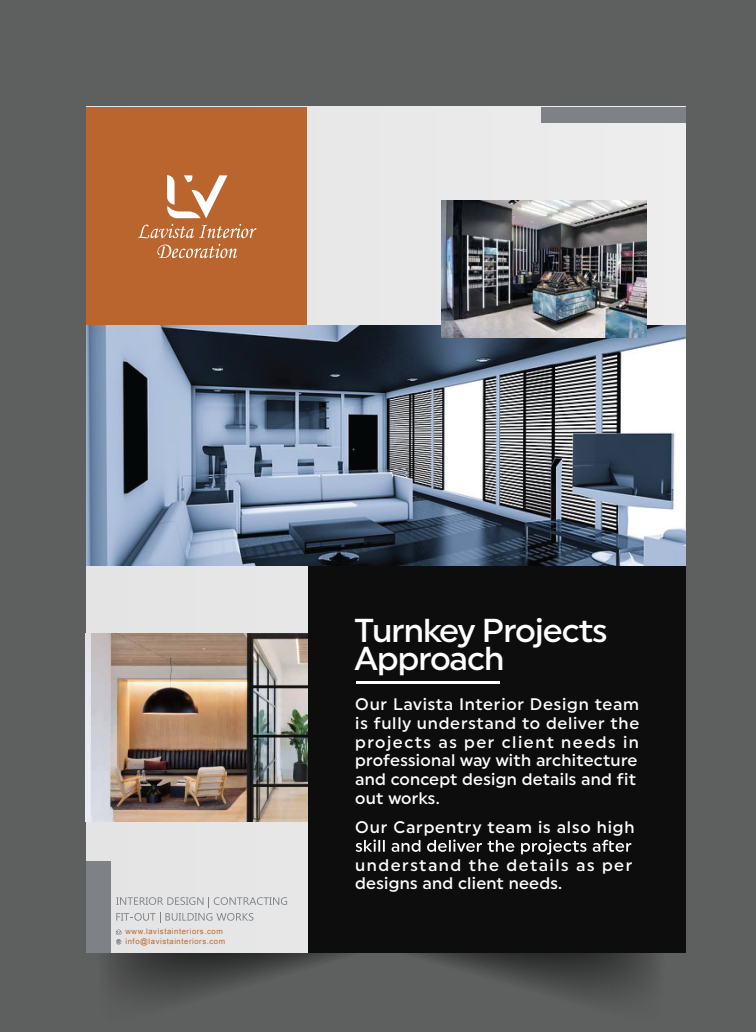
<style>
.page{position:relative;width:756px;height:1032px;background:#5e5f5f}
.page>*{position:absolute;margin:0;border:0;box-sizing:border-box;transform-origin:0 0}
.t1{font:500 33.1px/28px "Uniform";letter-spacing:-.03em;color:#fff}
.t2{font:500 16.8px/18.9px "Uniform";letter-spacing:.045em;color:#fff}
.t3{font:500 16.8px/18.9px "Uniform";letter-spacing:.08em;color:#fff}
.t4{font:7.7px "Arial";letter-spacing:.075em;color:#bb652e}
</style>
<div class="page">
<div style="left:86px;top:107px;width:600px;height:845px;background:#e8e8e8"></div>
<div style="left:86px;top:861px;width:25px;height:91px;background:#7e8287"></div>
<div style="left:86px;top:107px;width:221px;height:417px;background:#bb652e"></div>
<img style="left:86px;top:633px;width:222px;height:189px">
<img style="left:86px;top:326px;width:600px;height:240px">
<div style="left:541px;top:107px;width:145px;height:15px;background:#7e8287"></div>
<svg style="left:167px;top:175px;width:60px;height:43px"></svg>
<svg style="left:138px;top:224px;width:118px;height:34px"></svg>
<img style="left:442px;top:201px;width:205px;height:136px">
<div style="left:308px;top:566px;width:378px;height:386px;background:#0e0d0e"></div>
<hr style="left:357px;top:681px;width:143px;height:2px;background:#fff">
<svg style="left:356px;top:839px;width:275px;height:15px"></svg>
<svg style="left:116px;top:897px;width:171px;height:26px"></svg>
<svg style="left:97px;top:929px;width:569px;height:71px"></svg>
<p class="t4" style="left:126px;top:926px;width:99px">www.lavistainteriors.com</p>
<p class="t4" style="left:126px;top:936px;width:101px">info@lavistainteriors.com</p>
<h1 class="t1" style="left:355px;top:616px;width:255px">Turnkey Projects<br>Approach</h1>
<p class="t2" style="left:355px;top:694px;width:286px">Our Lavista Interior Design team is fully understand to deliver the projects as per client needs in professional way with architecture and concept design details and fit out works.</p>
<p class="t2" style="left:355px;top:817px;width:281px">Our Carpentry team is also high</p>
<p class="t3" style="left:355px;top:855px;width:279px">understand the details as per designs and client needs.</p>
</div>
